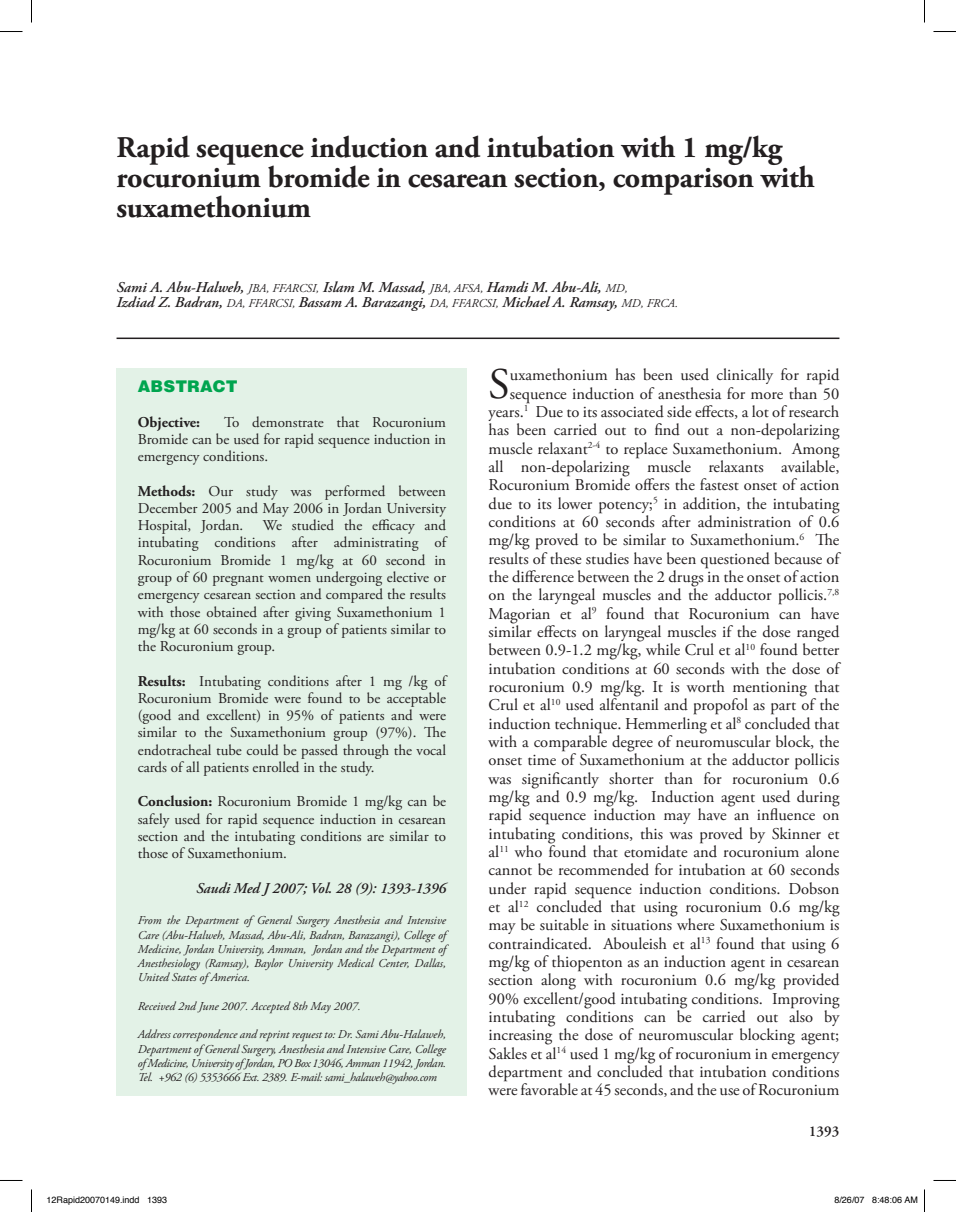
<style>
.page{position:relative;width:956px;height:1212px;background:#fff}
.page>*{position:absolute;margin:0;border:0;box-sizing:border-box;transform-origin:0 0}
.t1{font:43.65px "Adobe Garamond Pro";color:#231f20}
.t2{font:700 30px/30px "Adobe Garamond Pro";letter-spacing:-.01em;color:#231f20}
.t3{font:16.5px/18.3px "Adobe Garamond Pro";color:#231f20;text-align:right}
.t4{font:900 16.5px "Helvetica";color:#00a54f}
.t5{font:15px/17.2px "Adobe Garamond Pro";color:#231f20;text-align:justify}
.t6{font:italic 600 15px/15px "Adobe Garamond Pro";color:#231f20}
.t7{font:700 15px "Adobe Garamond Pro";color:#231f20}
.t8{font:600 15px "Adobe Garamond Pro";color:#231f20}
.t9{font:italic 12px/14.2px "Adobe Garamond Pro";color:#231f20;text-align:justify}
.t10{font:9px "Helvetica";color:#000}
.s1{font-weight:400;font-size:12px}
.s2{font-weight:700}
</style>
<div class="page">
<hr style="left:117px;top:337px;width:722px;height:2px;background:#231f20">
<div style="left:117px;top:368px;width:350px;height:726px;background:#e3f2e7"></div>
<svg style="left:0;top:31px;width:22px;height:1px"></svg>
<svg style="left:933px;top:31px;width:23px;height:1px"></svg>
<svg style="left:31px;top:0;width:1px;height:22px"></svg>
<svg style="left:31px;top:1189px;width:1px;height:22px"></svg>
<svg style="left:924px;top:0;width:1px;height:22px"></svg>
<svg style="left:924px;top:1189px;width:1px;height:22px"></svg>
<h2 class="t2" style="left:117px;top:133px;width:700px">Rapid sequence induction and intubation with 1 mg/kg rocuronium bromide in cesarean section, comparison with suxamethonium</h2>
<p class="t6" style="left:117px;top:280px;width:563px">Sami A. Abu-Halweh, <span class="s1">JBA, FFARCSI,</span> Islam M. Massad, <span class="s1">JBA, AFSA,</span> Hamdi M. Abu-Ali, <span class="s1">MD,<br></span>Izdiad Z. Badran, <span class="s1">DA, FFARCSI,</span> Bassam A. Barazangi, <span class="s1">DA, FFARCSI,</span> Michael A. Ramsay, <span class="s1">MD, FRCA.</span></p>
<p class="t4" style="left:138px;top:376px;width:101px">ABSTRACT</p>
<p class="t7" style="left:138px;top:413px;width:64px">Objective:</p>
<p class="t5" style="left:138px;top:413px;width:310px;text-indent:86px">To demonstrate that Rocuronium Bromide can be used for rapid sequence induction in emergency conditions.</p>
<p class="t5" style="left:138px;top:482px;width:310px"><span class="s2">Methods:</span> Our study was performed between December 2005 and May 2006 in Jordan University Hospital, Jordan.</p>
<p class="t5" style="left:138px;top:517px;width:310px;text-indent:125px">We studied the efficacy and intubating conditions after administrating of Rocuronium Bromide 1 mg/kg at 60 second in group of 60 pregnant women undergoing elective or emergency cesarean section and compared the results with those obtained after giving Suxamethonium 1 mg/kg at 60 seconds in a group of patients similar to the Rocuronium group.</p>
<p class="t5" style="left:138px;top:672px;width:310px"><span class="s2">Results:</span> Intubating conditions after 1 mg /kg of Rocuronium Bromide were found to be acceptable (good and excellent) in 95% of patients and were similar to the Suxamethonium group (97%). The endotracheal tube could be passed through the vocal cards of all patients enrolled in the study.</p>
<p class="t5" style="left:138px;top:793px;width:310px"><span class="s2">Conclusion:</span> Rocuronium Bromide 1 mg/kg can be safely used for rapid sequence induction in cesarean section and the intubating conditions are similar to those of Suxamethonium.</p>
<p class="t6" style="left:196px;top:880px;width:251px">Saudi Med J 2007; Vol. 28 (9): 1393-1396</p>
<p class="t9" style="left:138px;top:913px;width:310px">From the Department of General Surgery Anesthesia and Intensive Care (Abu-Halweh, Massad, Abu-Ali, Badran, Barazangi), College of Medicine, Jordan University, Amman, Jordan and the Department of Anesthesiology (Ramsay), Baylor University Medical Center, Dallas, United States of America.</p>
<p class="t9" style="left:138px;top:998px;width:224px">Received 2nd June 2007. Accepted 8th May 2007.</p>
<p class="t9" style="left:138px;top:1027px;width:310px">Address correspondence and reprint request to: Dr. Sami Abu-Halaweh, Department of General Surgery, Anesthesia and Intensive Care, College of Medicine, University of Jordan, PO Box 13046, Amman 11942, Jordan.<br>Tel. +962 (6) 5353666 Ext. 2389. E-mail: sami_halaweh@yahoo.com</p>
<p class="t3" style="left:489px;top:366px;width:352px">uxamethonium has been used clinically for rapid sequence induction of anesthesia for more than 50 years.<sup>1</sup> Due to its associated side effects, a lot of research has been carried out to find out a non-depolarizing muscle relaxant<sup>2-4</sup> to replace Suxamethonium. Among all non-depolarizing muscle relaxants available, Rocuronium Bromide offers the fastest onset of action due to its lower potency;<sup>5</sup> in addition, the intubating conditions at 60 seconds after administration of 0.6 mg/kg proved to be similar to Suxamethonium.<sup>6</sup> The results of these studies have been questioned because of the difference between the 2 drugs in the onset of action on the laryngeal muscles and the adductor pollicis.<sup>7,8<br></sup>Magorian et al<sup>9</sup> found that Rocuronium can have similar effects on laryngeal muscles if the dose ranged between 0.9-1.2 mg/kg, while Crul et al<sup>10</sup> found better intubation conditions at 60 seconds with the dose of rocuronium 0.9 mg/kg. It is worth mentioning that Crul et al<sup>10</sup> used alfentanil and propofol as part of the induction technique. Hemmerling et al<sup>8</sup> concluded that with a comparable degree of neuromuscular block, the onset time of Suxamethonium at the adductor pollicis was significantly shorter than for rocuronium 0.6 mg/kg and 0.9 mg/kg. Induction agent used during rapid sequence induction may have an influence on intubating conditions, this was proved by Skinner et al<sup>11</sup> who found that etomidate and rocuronium alone cannot be recommended for intubation at 60 seconds under rapid sequence induction conditions. Dobson et al<sup>12</sup> concluded that using rocuronium 0.6 mg/kg may be suitable in situations where Suxamethonium is contraindicated. Abouleish et al<sup>13</sup> found that using 6 mg/kg of thiopenton as an induction agent in cesarean section along with rocuronium 0.6 mg/kg provided 90% excellent/good intubating conditions. Improving intubating conditions can be carried out also by increasing the dose of neuromuscular blocking agent; Sakles et al<sup>14</sup> used 1 mg/kg of rocuronium in emergency department and concluded that intubation conditions were favorable at 45 seconds, and the use of Rocuronium</p>
<p class="t8" style="left:809px;top:1121px;width:32px">1393</p>
<h1 class="t1" style="left:489px;top:358px;width:23px">S</h1>
<p class="t10" style="left:46px;top:1191px;width:122px">12Rapid20070149.indd 1393</p>
<p class="t10" style="left:834px;top:1191px;width:85px">8/26/07 8:48:06 AM</p>
</div>
